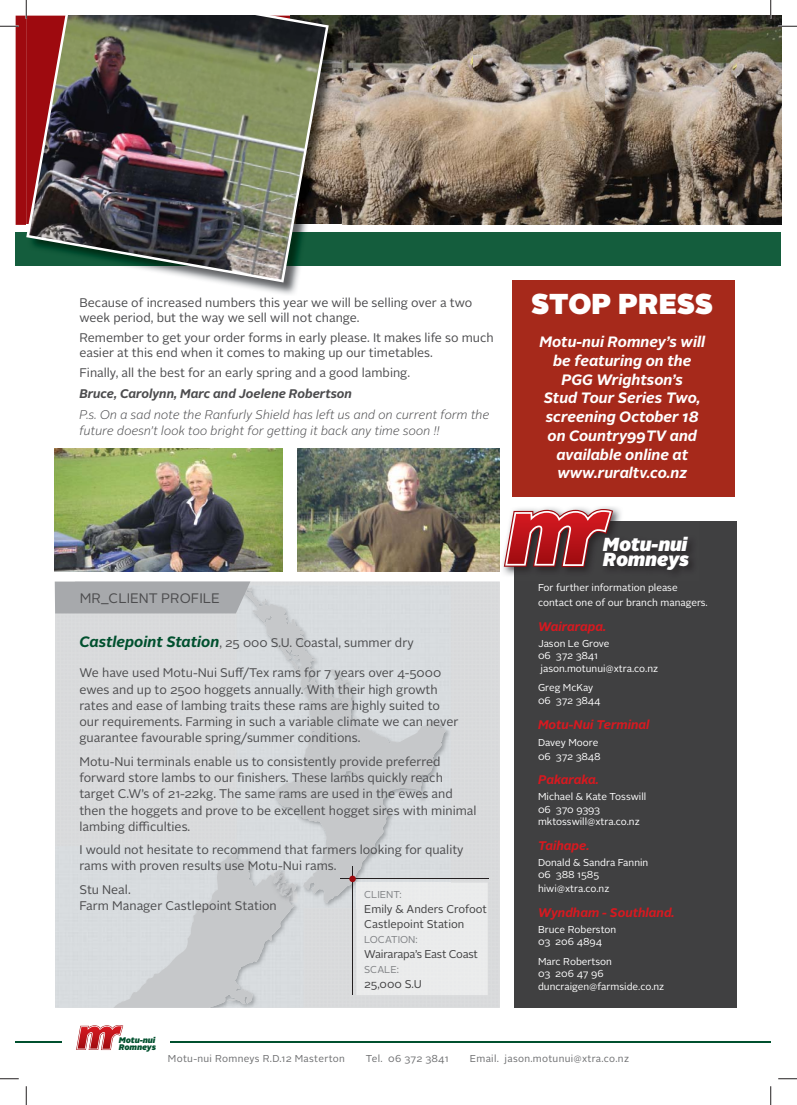
<style>
.page{position:relative;width:797px;height:1105px;background:#fff}
.page>*{position:absolute;margin:0;border:0;box-sizing:border-box;transform-origin:0 0}
.t1{font:900 28.75px "Alright Sans";color:#fff}
.t2{font:italic 900 18.88px/15.1px "Alright Sans";color:#fff}
.t3{font:italic 700 15px/18.8px "Alright Sans";color:#fff;text-align:center}
.t4{font:13.75px "Alright Sans";color:#4c4c4e}
.t5{font:12.5px/16.2px "Alright Sans";color:#4c4c4e}
.t6{font:italic 300 12.5px/15.6px "Alright Sans";color:#4c4c4e}
.t7{font:italic 700 12.5px "Alright Sans";color:#d71920}
.t8{font:italic 700 12.5px "Alright Sans";color:#4c4c4e}
.t9{font:11.25px/15px "Alright Sans";color:#404041}
.t10{font:11.25px "Alright Sans";letter-spacing:-.02em;color:#404041}
.t11{font:10px/12.5px "Alright Sans";color:#fff}
.t12{font:10px "Alright Sans";letter-spacing:.03em;color:#6d6e70}
.t13{font:10px "Alright Sans";color:#808285}
.t14{font:italic 900 8.12px/6.5px "Alright Sans";color:#00502e}
.s1{font-weight:700;font-style:italic;font-size:15px;color:#00502e}
</style>
<div class="page">
<hr style="left:171px;top:1042px;width:599px;height:1px;background:#00502e">
<hr style="left:16px;top:1042px;width:46px;height:1px;background:#00502e">
<svg style="left:76px;top:1025px;width:47px;height:25px"></svg>
<div style="left:512px;top:280px;width:222px;height:217px;background:#a6291b"></div>
<div style="left:55px;top:581px;width:445px;height:427px;background:#d9dbdc"></div>
<svg style="left:239px;top:587px;width:207px;height:316px;background:#d0d4d6"></svg>
<img style="left:298px;top:928px;width:5px;height:80px">
<img style="left:237px;top:846px;width:66px;height:62px">
<svg style="left:55px;top:848px;width:243px;height:160px;background:#d1d5d7"></svg>
<img style="left:271px;top:873px;width:14px;height:17px">
<svg style="left:273px;top:874px;width:24px;height:28px"></svg>
<div style="left:55px;top:581px;width:195px;height:32px;background:#a7a9ac"></div>
<img style="left:342px;top:16px;width:439px;height:209px">
<div style="left:515px;top:521px;width:222px;height:487px;background:#404041"></div>
<img style="left:503px;top:506px;width:118px;height:74px">
<img style="left:515px;top:521px;width:177px;height:59px">
<svg style="left:504px;top:509px;width:109px;height:58px"></svg>
<div style="left:16px;top:231px;width:765px;height:35px;background:#145d3d"></div>
<hr style="left:352px;top:867px;width:1px;height:128px;background:#231f20">
<hr style="left:340px;top:879px;width:148px;height:1px;background:#231f20">
<div style="left:349px;top:876px;width:7px;height:6px;background:#9e0a0f;border-radius:50%"></div>
<div style="left:356px;top:882px;width:131px;height:113px;background:#ebecec"></div>
<div style="left:356px;top:882px;width:94px;height:26px;background:#ebecec"></div>
<img style="left:217px;top:282px;width:80px;height:13px">
<img style="left:329px;top:16px;width:13px;height:208px">
<img style="left:26px;top:16px;width:303px;height:266px">
<img style="left:297px;top:449px;width:203px;height:122px">
<img style="left:55px;top:449px;width:227px;height:122px">
<svg style="left:778px;top:25px;width:19px;height:2px"></svg>
<svg style="left:0;top:1078px;width:19px;height:1px"></svg>
<svg style="left:778px;top:1078px;width:19px;height:1px"></svg>
<svg style="left:0;top:0;width:27px;height:232px"></svg>
<svg style="left:25px;top:1086px;width:2px;height:19px"></svg>
<svg style="left:770px;top:0;width:1px;height:19px"></svg>
<svg style="left:770px;top:1086px;width:1px;height:19px"></svg>
<p class="t5" style="left:79px;top:296px;width:394px;line-height:15px">Because of increased numbers this year we will be selling over a two week period, but the way we sell will not change.</p>
<p class="t5" style="left:79px;top:331px;width:416px;line-height:15px">Remember to get your order forms in early please. It makes life so much easier at this end when it comes to making up our timetables.</p>
<p class="t5" style="left:79px;top:366px;width:332px">Finally, all the best for an early spring and a good lambing.</p>
<p class="t8" style="left:79px;top:388px;width:274px">Bruce, Carolynn, Marc and Joelene Robertson</p>
<p class="t6" style="left:79px;top:408px;width:411px">P.s. On a sad note the Ranfurly Shield has left us and on current form the future doesn’t look too bright for getting it back any time soon !!</p>
<p class="t4" style="left:80px;top:592px;width:141px">MR_CLIENT PROFILE</p>
<p class="t5" style="left:79px;top:635px;width:336px"><span class="s1">Castlepoint Station</span>, 25 000 S.U. Coastal, summer dry</p>
<p class="t5" style="left:79px;top:666px;width:380px">We have used Motu-Nui Suff/Tex rams for 7 years over 4-5000 ewes and up to 2500 hoggets annually. With their high growth rates and ease of lambing traits these rams are highly suited to our requirements. Farming in such a variable climate we can never guarantee favourable spring/summer conditions.</p>
<p class="t5" style="left:79px;top:754px;width:398px">Motu-Nui terminals enable us to consistently provide preferred forward store lambs to our finishers. These lambs quickly reach target C.W’s of 21-22kg. The same rams are used in the ewes and then the hoggets and prove to be excellent hogget sires with minimal lambing difficulties.</p>
<p class="t5" style="left:79px;top:842px;width:386px">I would not hesitate to recommend that farmers looking for quality rams with proven results use Motu-Nui rams.</p>
<p class="t5" style="left:79px;top:882px;width:199px">Stu Neal.<br>Farm Manager Castlepoint Station</p>
<p class="t13" style="left:364px;top:890px;width:39px">CLIENT:</p>
<p class="t9" style="left:364px;top:902px;width:124px">Emily &amp; Anders Crofoot<br>Castlepoint Station</p>
<p class="t13" style="left:364px;top:935px;width:55px">LOCATION:</p>
<p class="t10" style="left:364px;top:949px;width:115px">Wairarapa’s East Coast</p>
<p class="t13" style="left:364px;top:965px;width:36px">SCALE:</p>
<p class="t9" style="left:364px;top:977px;width:59px">25,000 S.U</p>
<p class="t14" style="left:119px;top:1038px;width:39px">Motu-nui<br>Romneys</p>
<h1 class="t1" style="left:531px;top:292px;width:184px">STOP PRESS</h1>
<p class="t3" style="left:539px;top:333px;width:167px">Motu-nui Romney’s will be featuring on the<br>PGG Wrightson’s<br>Stud Tour Series Two, screening October 18 on Country99TV and available online at www.ruraltv.co.nz</p>
<h2 class="t2" style="left:603px;top:539px;width:87px">Motu-nui<br>Romneys</h2>
<p class="t11" style="left:538px;top:581px;width:171px;line-height:15px">For further information please contact one of our branch managers.</p>
<p class="t7" style="left:538px;top:621px;width:70px">Wairarapa.</p>
<p class="t11" style="left:538px;top:638px;width:121px">Jason Le Grove<br>06 372 3841 jason.motunui@xtra.co.nz</p>
<p class="t11" style="left:538px;top:682px;width:64px">Greg McKay<br>06 372 3844</p>
<p class="t7" style="left:538px;top:718px;width:113px">Motu-Nui Terminal</p>
<p class="t11" style="left:538px;top:736px;width:64px;line-height:13.8px">Davey Moore<br>06 372 3848</p>
<p class="t7" style="left:538px;top:774px;width:62px">Pakaraka.</p>
<p class="t11" style="left:538px;top:791px;width:110px">Michael &amp; Kate Tosswill<br>06 370 9393 mktosswill@xtra.co.nz</p>
<p class="t7" style="left:538px;top:840px;width:53px">Taihape.</p>
<p class="t11" style="left:538px;top:857px;width:112px">Donald &amp; Sandra Fannin<br>06 388 1585</p>
<p class="t11" style="left:538px;top:883px;width:73px">hiwi@xtra.co.nz</p>
<p class="t7" style="left:538px;top:907px;width:138px">Wyndham - Southland.</p>
<p class="t11" style="left:538px;top:923px;width:80px">Bruce Roberston<br>03 206 4894</p>
<p class="t11" style="left:538px;top:956px;width:128px">Marc Robertson<br>03 206 47 96 duncraigen@farmside.co.nz</p>
<p class="t12" style="left:168px;top:1053px;width:462px">Motu-nui Romneys R.D.12 Masterton--Tel. 06 372 3841--Email. jason.motunui@xtra.co.nz</p>
</div>
